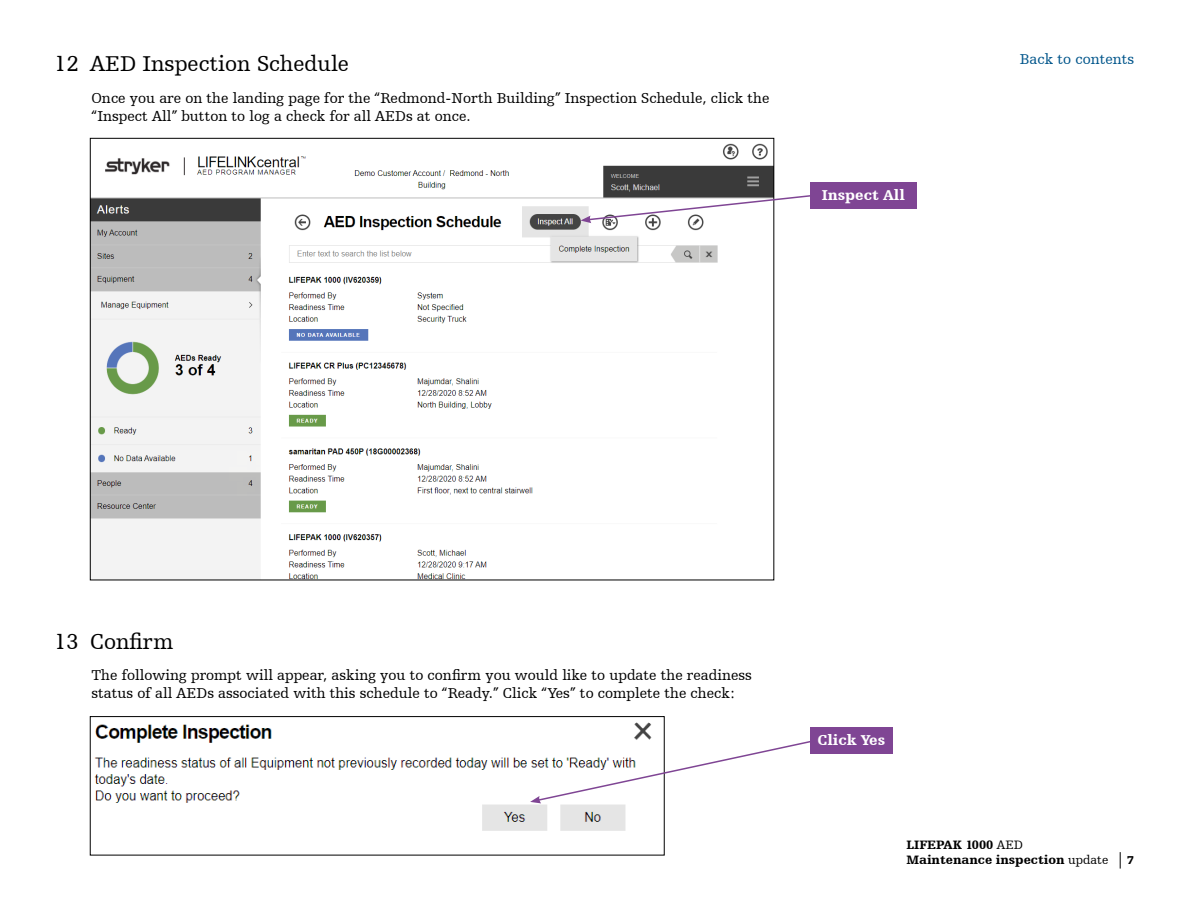
<style>
.page{position:relative;width:1188px;height:918px;background:#fff}
.page>*{position:absolute;margin:0;border:0;box-sizing:border-box;transform-origin:0 0}
.t1{font:22.5px "Humanist Slabserif 712 BT";color:#000}
.t2{font:15px/18px "Humanist Slabserif 712 BT";color:#000}
.t3{font:900 15px "Humanist Slabserif 712 BT";color:#fff}
.t4{font:15px "Humanist Slabserif 712 BT";color:#00558b}
.t5{font:900 12.75px/15px "Humanist Slabserif 712 BT";color:#000}
.t6{font:900 12px "Humanist Slabserif 712 BT";color:#000}
.s1{font-weight:400}
</style>
<div class="page">
<svg style="left:1120px;top:852px;width:1px;height:17px"></svg>
<img style="left:92px;top:143px;width:680px;height:435px">
<img style="left:94px;top:722px;width:558px;height:109px">
<div style="left:90px;top:716px;width:574px;height:139px;border:1px solid #000"></div>
<svg style="left:530px;top:739px;width:280px;height:64px"></svg>
<svg style="left:580px;top:194px;width:230px;height:29px"></svg>
<div style="left:810px;top:727px;width:83px;height:27px;background:#7f4594"></div>
<div style="left:810px;top:182px;width:106px;height:27px;background:#7f4594"></div>
<h1 class="t1" style="left:54px;top:50px;width:297px">12 AED Inspection Schedule</h1>
<p class="t2" style="left:92px;top:88px;width:680px">Once you are on the landing page for the “Redmond-North Building” Inspection Schedule, click the “Inspect All” button to log a check for all AEDs at once.</p>
<p class="t3" style="left:822px;top:185px;width:85px">Inspect All</p>
<p class="t4" style="left:1020px;top:50px;width:116px">Back to contents</p>
<h1 class="t1" style="left:54px;top:628px;width:121px">13 Confirm</h1>
<p class="t2" style="left:92px;top:666px;width:662px">The following prompt will appear, asking you to confirm you would like to update the readiness status of all AEDs associated with this schedule to “Ready.” Click “Yes” to complete the check:</p>
<p class="t3" style="left:818px;top:730px;width:69px">Click Yes</p>
<p class="t5" style="left:906px;top:837px;width:203px">LIFEPAK 1000 <span class="s1">AED<br></span>Maintenance inspection <span class="s1">update</span></p>
<p class="t6" style="left:1127px;top:853px;width:8px">7</p>
</div>
